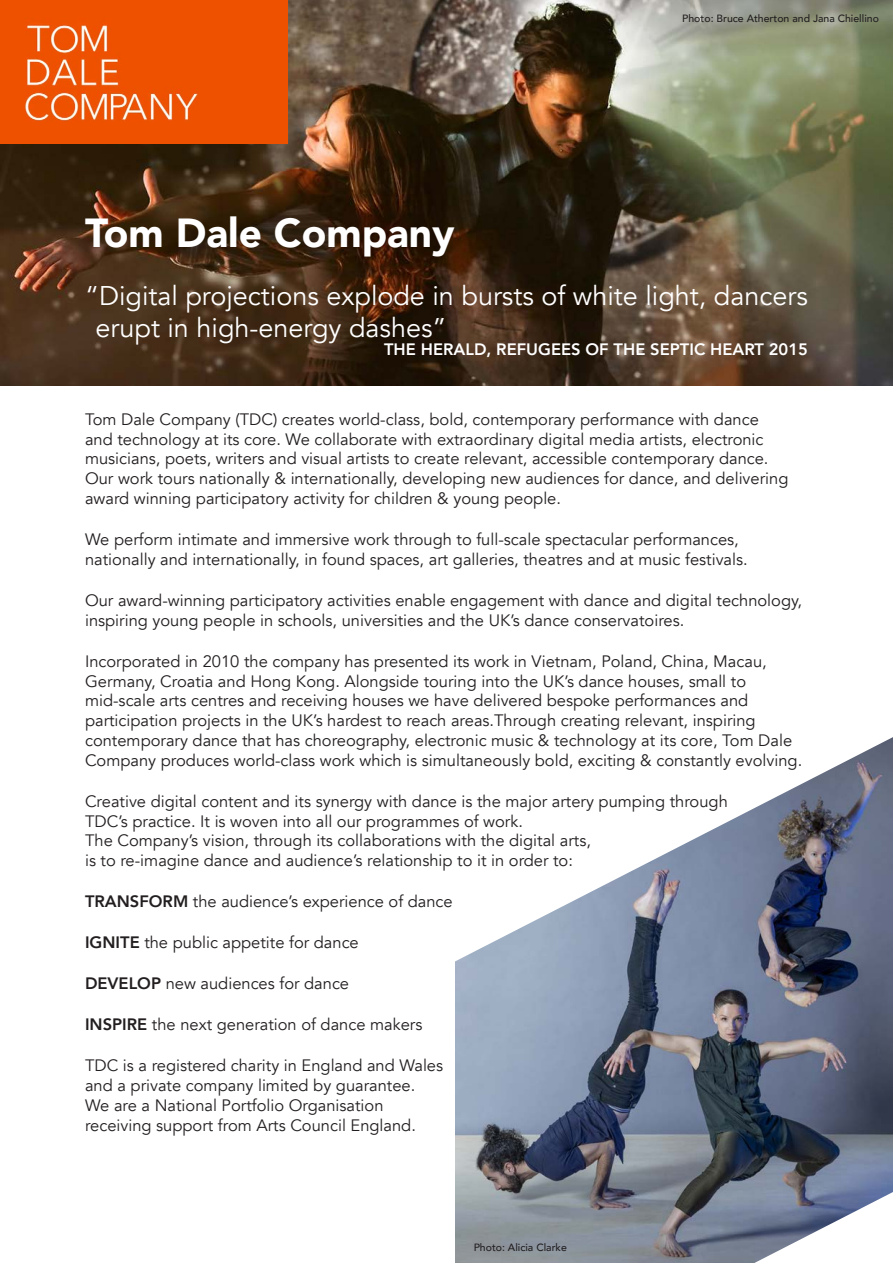
<style>
.page{position:relative;width:893px;height:1263px;background:#fff}
.page>*{position:absolute;margin:0;border:0;box-sizing:border-box;transform-origin:0 0}
.t1{font:900 40.5px "Avenir";color:#fff}
.t2{font:27px/32.4px "Avenir";color:#fff}
.t3{font:16.5px/19.8px "Avenir";color:#231f20}
.t4{font:800 16.5px "Avenir";color:#fff}
.t5{font:500 10.5px "Avenir";color:#231f20}
.s1{font-weight:800}
</style>
<div class="page">
<img style="left:455px;top:975px;width:438px;height:288px">
<svg style="left:455px;top:737px;width:438px;height:238px"></svg>
<img style="left:0;top:0;width:893px;height:386px">
<svg style="left:754px;top:1192px;width:139px;height:71px"></svg>
<img style="left:0;top:0;width:288px;height:143px">
<p class="t5" style="left:682px;top:9px;width:198px">Photo: Bruce Atherton and Jana Chiellino</p>
<p class="t1" style="left:85px;top:198px;width:371px">Tom Dale Company</p>
<p class="t2" style="left:96px;top:280px;width:714px;text-indent:-11px">“Digital projections explode in bursts of white light, dancers erupt in high-energy dashes”</p>
<p class="t4" style="left:384px;top:336px;width:425px">THE HERALD, REFUGEES OF THE SEPTIC HEART 2015</p>
<p class="t3" style="left:85px;top:409px;width:705px">Tom Dale Company (TDC) creates world-class, bold, contemporary performance with dance and technology at its core. We collaborate with extraordinary digital media artists, electronic musicians, poets, writers and visual artists to create relevant, accessible contemporary dance.<br>Our work tours nationally &amp; internationally, developing new audiences for dance, and delivering award winning participatory activity for children &amp; young people.</p>
<p class="t3" style="left:85px;top:530px;width:664px">We perform intimate and immersive work through to full-scale spectacular performances, nationally and internationally, in found spaces, art galleries, theatres and at music festivals.</p>
<p class="t3" style="left:85px;top:591px;width:719px">Our award-winning participatory activities enable engagement with dance and digital technology, inspiring young people in schools, universities and the UK’s dance conservatoires.</p>
<p class="t3" style="left:85px;top:651px;width:719px">Incorporated in 2010 the company has presented its work in Vietnam, Poland, China, Macau, Germany, Croatia and Hong Kong. Alongside touring into the UK’s dance houses, small to mid-scale arts centres and receiving houses we have delivered bespoke performances and participation projects in the UK’s hardest to reach areas.Through creating relevant, inspiring contemporary dance that has choreography, electronic music &amp; technology at its core, Tom Dale Company produces world-class work which is simultaneously bold, exciting &amp; constantly evolving.</p>
<p class="t3" style="left:85px;top:791px;width:644px">Creative digital content and its synergy with dance is the major artery pumping through TDC’s practice. It is woven into all our programmes of work.<br>The Company’s vision, through its collaborations with the digital arts,<br>is to re-imagine dance and audience’s relationship to it in order to:</p>
<p class="t3" style="left:85px;top:892px;width:369px"><span class="s1">TRANSFORM</span> the audience’s experience of dance</p>
<p class="t3" style="left:85px;top:933px;width:275px"><span class="s1">IGNITE</span> the public appetite for dance</p>
<p class="t3" style="left:85px;top:974px;width:266px"><span class="s1">DEVELOP</span> new audiences for dance</p>
<p class="t3" style="left:85px;top:1015px;width:339px"><span class="s1">INSPIRE</span> the next generation of dance makers</p>
<p class="t3" style="left:85px;top:1056px;width:360px">TDC is a registered charity in England and Wales and a private company limited by guarantee.<br>We are a National Portfolio Organisation receiving support from Arts Council England.</p>
<p class="t5" style="left:474px;top:1238px;width:95px">Photo: Alicia Clarke</p>
</div>
